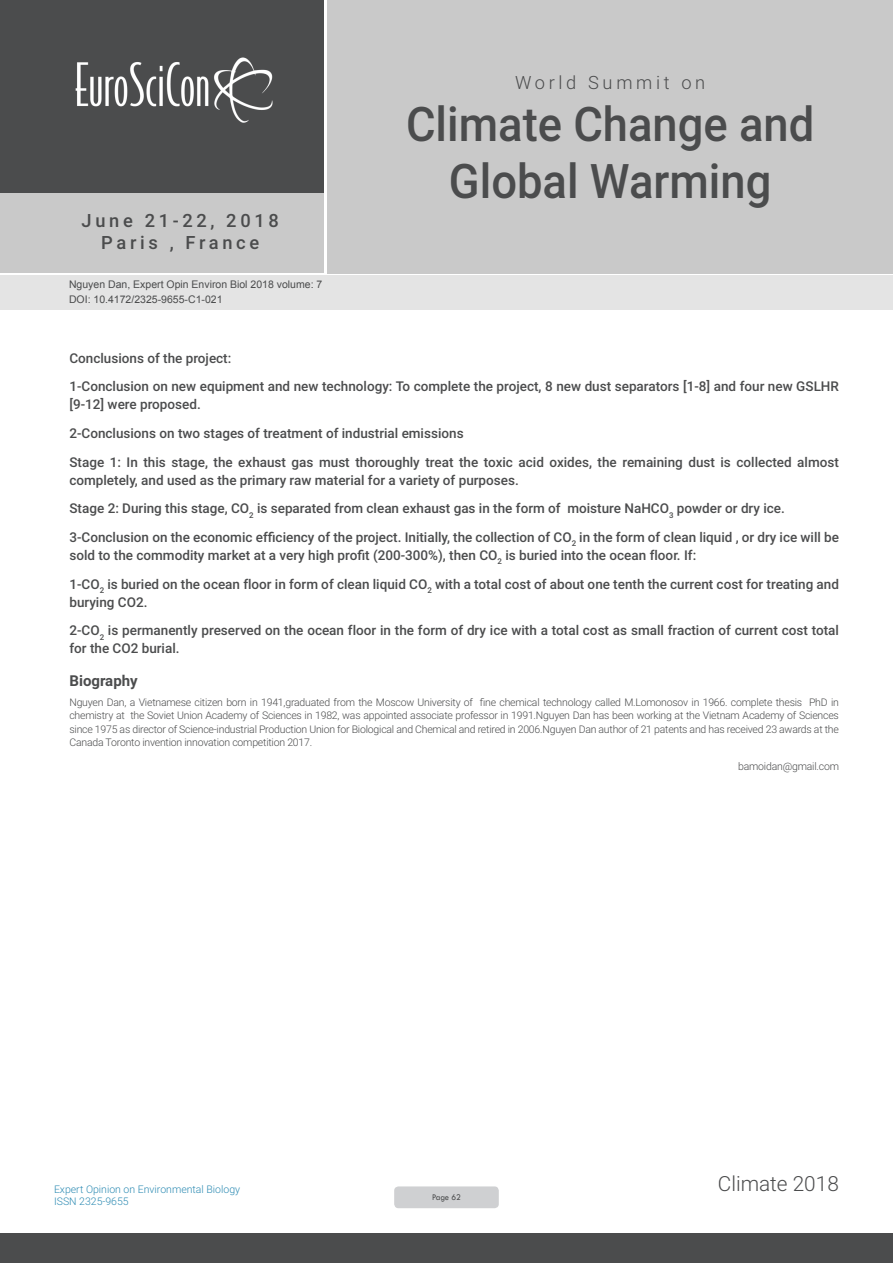
<style>
.page{position:relative;width:893px;height:1263px;background:#fff}
.page>*{position:absolute;margin:0;border:0;box-sizing:border-box;transform-origin:0 0}
.t1{font:500 47.7px/57.2px "Roboto";color:#4b4c4d;text-align:center;scale:.95 1}
.t2{font:300 20.85px "Roboto";color:#4b4c4d}
.t3{font:500 18.3px/21.9px "Roboto";letter-spacing:.2em;color:#4b4c4d;text-align:center}
.t4{font:300 18.3px "Roboto";letter-spacing:.2em;color:#4b4c4d}
.Bio_Heading{font:700 15px "Roboto";color:#4b4c4d}
.Abstract{font:500 13.5px/18px "Roboto";color:#4b4c4d}
.Biography{font:300 10.5px/13.5px "Roboto";letter-spacing:-.02em;color:#4b4c4d;text-align:justify}
.t5{font:10.5px "Arial";color:#4b4c4d}
.t6{font:300 10.5px/12.6px "Roboto";color:#2d8bb3}
.t7{font:9px "Tw Cen";letter-spacing:-.02em;color:#4b4c4d;scale:.95 1}
</style>
<div class="page">
<div style="left:0;top:0;width:323px;height:193px;background:#4b4c4d"></div>
<div style="left:1px;top:193px;width:323px;height:80px;background:#c9c9c9"></div>
<div style="left:327px;top:0;width:566px;height:273px;background:#c9c9c9"></div>
<img style="left:75px;top:57px;width:198px;height:66px">
<div style="left:0;top:1233px;width:893px;height:30px;background:#4b4c4d"></div>
<div style="left:1px;top:275px;width:892px;height:35px;background:#e4e4e4"></div>
<div style="left:394px;top:1186px;width:105px;height:22px;background:#cfd0d2;border-radius:4px"></div>
<h3 class="t3" style="left:82px;top:209px;width:199px">June 21-22, 2018<br>Paris , France</h3>
<p class="t5" style="left:69px;top:278px;width:255px">Nguyen Dan, Expert Opin Environ Biol 2018 volume: 7</p>
<p class="t5" style="left:69px;top:292px;width:155px">DOI: 10.4172/2325-9655-C1-021</p>
<h3 class="t4" style="left:515px;top:69px;width:192px">World Summit on</h3>
<h1 class="t1" style="left:406px;top:94px;width:431px">Climate Change and<br>Global Warming</h1>
<p class="Abstract" style="left:69px;top:348px;width:163px">Conclusions of the project:</p>
<p class="Abstract" style="left:69px;top:377px;width:771px">1-Conclusion on new equipment and new technology: To complete the project, 8 new dust separators [1-8] and four new GSLHR [9-12] were proposed.</p>
<p class="Abstract" style="left:69px;top:424px;width:396px">2-Conclusions on two stages of treatment of industrial emissions</p>
<p class="Abstract" style="left:69px;top:452px;width:771px">Stage 1: In this stage, the exhaust gas must thoroughly treat the toxic acid oxides, the remaining dust is collected almost completely, and used as the primary raw material for a variety of purposes.</p>
<p class="Abstract" style="left:69px;top:499px;width:717px">Stage 2: During this stage, CO<sub>2</sub> is separated from clean exhaust gas in the form of moisture NaHCO<sub>3</sub> powder or dry ice.</p>
<p class="Abstract" style="left:69px;top:527px;width:771px">3-Conclusion on the economic efficiency of the project. Initially, the collection of CO<sub>2</sub> in the form of clean liquid , or dry ice will be sold to the commodity market at a very high profit (200-300%), then CO<sub>2</sub> is buried into the ocean floor. If:</p>
<p class="Abstract" style="left:69px;top:574px;width:771px">1-CO<sub>2</sub> is buried on the ocean floor in form of clean liquid CO<sub>2</sub> with a total cost of about one tenth the current cost for treating and burying CO2.</p>
<p class="Abstract" style="left:69px;top:621px;width:771px">2-CO<sub>2</sub> is permanently preserved on the ocean floor in the form of dry ice with a total cost as small fraction of current cost total for the CO2 burial.</p>
<p class="Bio_Heading" style="left:69px;top:670px;width:70px">Biography</p>
<p class="Biography" style="left:69px;top:695px;width:771px">Nguyen Dan, a Vietnamese citizen born in 1941,graduated from the Moscow University of fine chemical technology called M.Lomonosov in 1966. complete thesis PhD in chemistry at the Soviet Union Academy of Sciences in 1982, was appointed associate professor in 1991.Nguyen Dan has been working at the Vietnam Academy of Sciences since 1975 as director of Science-industrial Production Union for Biological and Chemical and retired in 2006.Nguyen Dan author of 21 patents and has received 23 awards at the Canada Toronto invention innovation competition 2017.</p>
<p class="Biography" style="left:738px;top:759px;width:102px">bamoidan@gmail.com</p>
<p class="t6" style="left:54px;top:1182px;width:188px">Expert Opinion on Environmental Biology<br>ISSN 2325-9655</p>
<p class="t7" style="left:432px;top:1192px;width:32px">Page 62</p>
<h2 class="t2" style="left:718px;top:1169px;width:123px">Climate 2018</h2>
</div>
